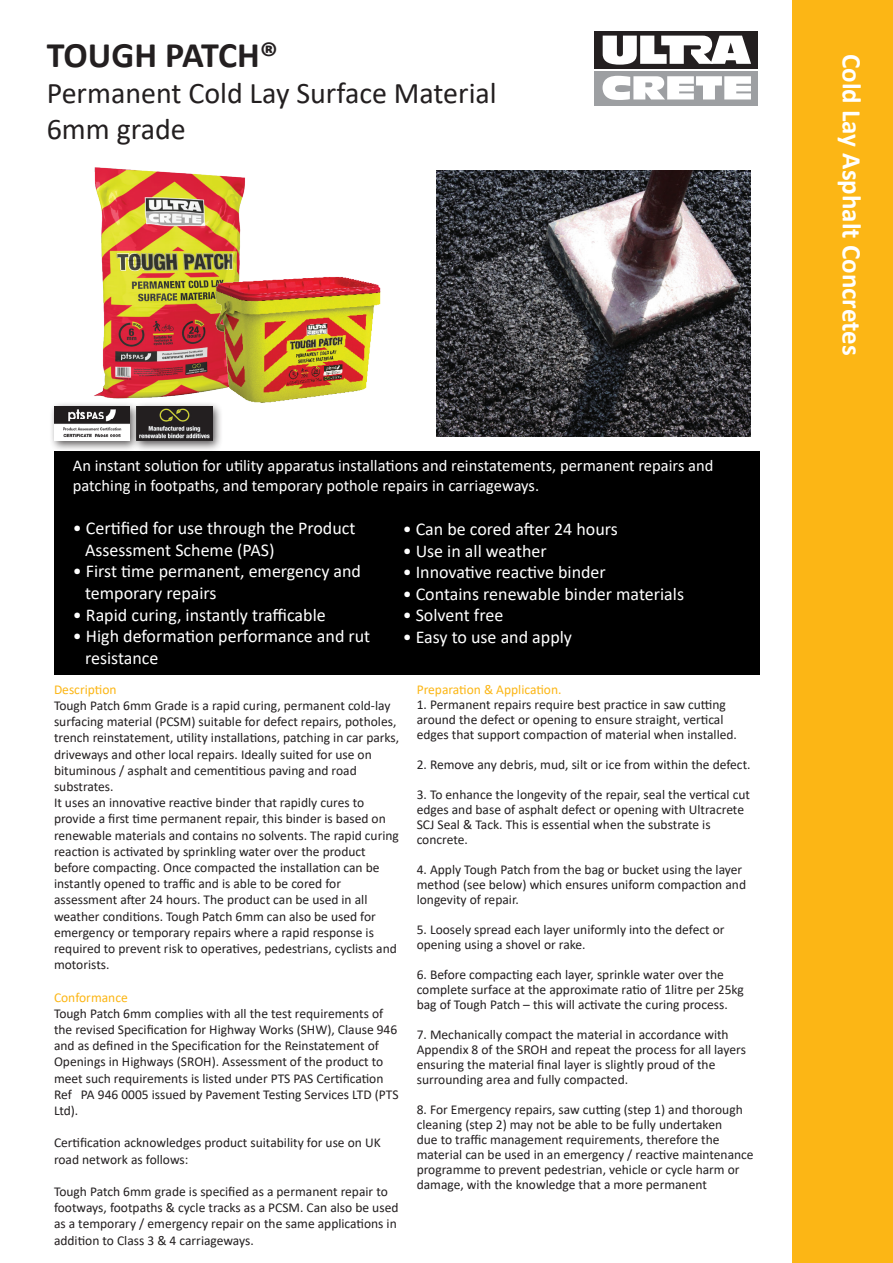
<style>
.page{position:relative;width:893px;height:1263px;background:#fff}
.page>*{position:absolute;margin:0;border:0;box-sizing:border-box;transform-origin:0 0}
.t1{font:700 36px "Calibri";letter-spacing:-.01em;color:#231f20}
.t2{font:30px/36px "Calibri";color:#231f20}
.t3{font:700 27px "Calibri";color:#fff}
.t4{font:18px/21.6px "Calibri";color:#fff}
.t5{font:16.5px/19.8px "Calibri";color:#fff}
.t6{font:13.5px/16.2px "Calibri";color:#231f20}
.t7{font:13.5px "Calibri";color:#fcb615}
</style>
<div class="page">
<div style="left:792px;top:0;width:101px;height:1263px;background:#fcb615"></div>
<div style="left:54px;top:451px;width:705px;height:224px;background:#000"></div>
<svg style="left:594px;top:105px;width:164px;height:1px"></svg>
<div style="left:594px;top:71px;width:164px;height:34px;background:#9d9fa2"></div>
<div style="left:594px;top:31px;width:164px;height:38px;background:#231f20"></div>
<svg style="left:603px;top:36px;width:148px;height:29px"></svg>
<svg style="left:603px;top:76px;width:148px;height:24px"></svg>
<img style="left:436px;top:171px;width:314px;height:266px">
<img style="left:94px;top:167px;width:151px;height:232px">
<div style="left:49px;top:401px;width:92px;height:51px;background:#231f20;opacity:.75"></div>
<img style="left:54px;top:406px;width:75px;height:35px">
<div style="left:132px;top:401px;width:91px;height:51px;background:#231f20;opacity:.75"></div>
<img style="left:137px;top:409px;width:75px;height:32px">
<img style="left:129px;top:242px;width:332px;height:167px">
<h1 class="t1" style="left:47px;top:29px;width:233px">TOUGH PATCH®</h1>
<h2 class="t2" style="left:47px;top:74px;width:451px">Permanent Cold Lay Surface Material<br>6mm grade</h2>
<p class="t5" style="left:73px;top:455px;width:642px">An instant solution for utility apparatus installations and reinstatements, permanent repairs and patching in footpaths, and temporary pothole repairs in carriageways.</p>
<h3 class="t4" style="left:85px;top:517px;width:272px;text-indent:-12px">• Certified for use through the Product<br>Assessment Scheme (PAS)</h3>
<h3 class="t4" style="left:85px;top:560px;width:277px;text-indent:-12px">• First time permanent, emergency and temporary repairs</h3>
<h3 class="t4" style="left:73px;top:603px;width:254px">• Rapid curing, instantly trafficable</h3>
<h3 class="t4" style="left:85px;top:625px;width:287px;text-indent:-12px">• High deformation performance and rut resistance</h3>
<p class="t7" style="left:417px;top:680px;width:146px">Preparation &amp; Application.</p>
<p class="t6" style="left:417px;top:696px;width:322px;line-height:15px">1. Permanent repairs require best practice in saw cutting around the defect or opening to ensure straight, vertical edges that support compaction of material when installed.</p>
<p class="t6" style="left:417px;top:756px;width:335px">2. Remove any debris, mud, silt or ice from within the defect.</p>
<p class="t6" style="left:417px;top:786px;width:335px;line-height:15px">3. To enhance the longevity of the repair, seal the vertical cut edges and base of asphalt defect or opening with Ultracrete SCJ Seal &amp; Tack. This is essential when the substrate is concrete.</p>
<p class="t6" style="left:417px;top:861px;width:331px;line-height:15px">4. Apply Tough Patch from the bag or bucket using the layer method (see below) which ensures uniform compaction and longevity of repair.</p>
<p class="t6" style="left:417px;top:921px;width:309px;line-height:15px">5. Loosely spread each layer uniformly into the defect or opening using a shovel or rake.</p>
<p class="t6" style="left:417px;top:966px;width:329px;line-height:15px">6. Before compacting each layer, sprinkle water over the complete surface at the approximate ratio of 1litre per 25kg bag of Tough Patch – this will activate the curing process.</p>
<p class="t6" style="left:417px;top:1026px;width:331px;line-height:15px">7. Mechanically compact the material in accordance with Appendix 8 of the SROH and repeat the process for all layers ensuring the material final layer is slightly proud of the surrounding area and fully compacted.</p>
<p class="t6" style="left:417px;top:1101px;width:338px;line-height:15px">8. For Emergency repairs, saw cutting (step 1) and thorough cleaning (step 2) may not be able to be fully undertaken<br>due to traffic management requirements, therefore the material can be used in an emergency / reactive maintenance programme to prevent pedestrian, vehicle or cycle harm or damage, with the knowledge that a more permanent</p>
<h3 class="t4" style="left:403px;top:518px;width:217px">• Can be cored after 24 hours</h3>
<h3 class="t4" style="left:403px;top:539px;width:146px">• Use in all weather</h3>
<h3 class="t4" style="left:403px;top:561px;width:205px">• Innovative reactive binder</h3>
<h3 class="t4" style="left:403px;top:583px;width:283px">• Contains renewable binder materials</h3>
<h3 class="t4" style="left:403px;top:604px;width:102px">• Solvent free</h3>
<h3 class="t4" style="left:403px;top:626px;width:171px">• Easy to use and apply</h3>
<p class="t7" style="left:54px;top:680px;width:64px">Description</p>
<p class="t6" style="left:54px;top:697px;width:347px">Tough Patch 6mm Grade is a rapid curing, permanent cold-lay surfacing material (PCSM) suitable for defect repairs, potholes, trench reinstatement, utility installations, patching in car parks, driveways and other local repairs. Ideally suited for use on bituminous / asphalt and cementitious paving and road substrates.<br>It uses an innovative reactive binder that rapidly cures to provide a first time permanent repair, this binder is based on renewable materials and contains no solvents. The rapid curing reaction is activated by sprinkling water over the product before compacting. Once compacted the installation can be instantly opened to traffic and is able to be cored for assessment after 24 hours. The product can be used in all weather conditions. Tough Patch 6mm can also be used for emergency or temporary repairs where a rapid response is required to prevent risk to operatives, pedestrians, cyclists and motorists.</p>
<p class="t7" style="left:54px;top:988px;width:75px">Conformance</p>
<p class="t6" style="left:54px;top:1005px;width:346px">Tough Patch 6mm complies with all the test requirements of the revised Specification for Highway Works (SHW), Clause 946 and as defined in the Specification for the Reinstatement of Openings in Highways (SROH). Assessment of the product to meet such requirements is listed under PTS PAS Certification Ref PA 946 0005 issued by Pavement Testing Services LTD (PTS Ltd).</p>
<p class="t6" style="left:54px;top:1134px;width:328px">Certification acknowledges product suitability for use on UK road network as follows:</p>
<p class="t6" style="left:54px;top:1183px;width:346px">Tough Patch 6mm grade is specified as a permanent repair to footways, footpaths &amp; cycle tracks as a PCSM. Can also be used as a temporary / emergency repair on the same applications in addition to Class 3 &amp; 4 carriageways.</p>
<h3 class="t3" style="left:871px;top:54px;width:303px;rotate:90deg">Cold Lay Asphalt Concretes</h3>
</div>
